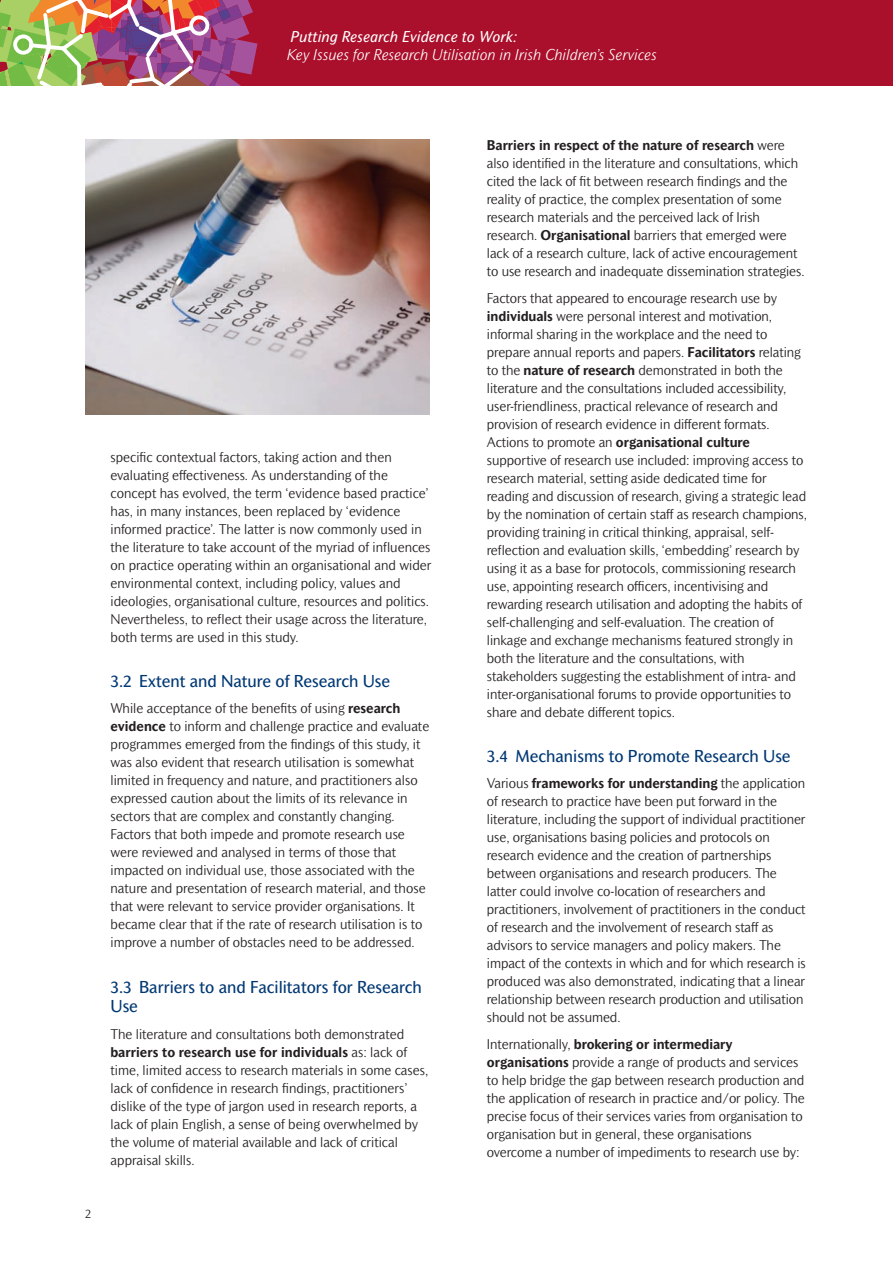
<style>
.page{position:relative;width:893px;height:1263px;background:#fff}
.page>*{position:absolute;margin:0;border:0;box-sizing:border-box;transform-origin:0 0}
.t1{font:16.5px/19.8px "Mahsuri Sans MT Std";color:#013874}
.t2{font:italic 300 15px "Mahsuri Sans MT Std";color:#fff}
.t3{font:italic 15px "Mahsuri Sans MT Std";color:#fff}
.t4{font:300 13.5px/18px "Mahsuri Sans MT Std";letter-spacing:-.005em;color:#231f20}
.t5{font:300 12px "Mahsuri Sans MT Std";color:#231f20}
.s1{font-weight:700}
</style>
<div class="page">
<div style="left:0;top:0;width:893px;height:85px;background:#aa0f2b"></div>
<svg style="left:0;top:0;width:257px;height:85px"></svg>
<img style="left:85px;top:140px;width:345px;height:274px">
<p class="t3" style="left:291px;top:31px;width:228px">Putting Research Evidence to Work:</p>
<p class="t2" style="left:287px;top:49px;width:371px">Key Issues for Research Utilisation in Irish Children’s Services</p>
<p class="t5" style="left:85px;top:1209px;width:7px">2</p>
<p class="t4" style="left:111px;top:449px;width:323px">specific contextual factors, taking action and then evaluating effectiveness. As understanding of the concept has evolved, the term ‘evidence based practice’ has, in many instances, been replaced by ‘evidence informed practice’. The latter is now commonly used in the literature to take account of the myriad of influences on practice operating within an organisational and wider environmental context, including policy, values and ideologies, organisational culture, resources and politics.<br>Nevertheless, to reflect their usage across the literature, both terms are used in this study.</p>
<p class="t1" style="left:111px;top:672px;width:281px">3.2 Extent and Nature of Research Use</p>
<p class="t4" style="left:111px;top:701px;width:320px">While acceptance of the benefits of using <span class="s1">research evidence</span> to inform and challenge practice and evaluate programmes emerged from the findings of this study, it was also evident that research utilisation is somewhat limited in frequency and nature, and practitioners also expressed caution about the limits of its relevance in sectors that are complex and constantly changing.<br>Factors that both impede and promote research use were reviewed and analysed in terms of those that impacted on individual use, those associated with the nature and presentation of research material, and those that were relevant to service provider organisations. It became clear that if the rate of research utilisation is to improve a number of obstacles need to be addressed.</p>
<p class="t1" style="left:111px;top:978px;width:313px">3.3 Barriers to and Facilitators for Research<br>Use</p>
<p class="t4" style="left:111px;top:1026px;width:319px">The literature and consultations both demonstrated <span class="s1">barriers to research use for individuals</span> as: lack of time, limited access to research materials in some cases, lack of confidence in research findings, practitioners’ dislike of the type of jargon used in research reports, a lack of plain English, a sense of being overwhelmed by the volume of material available and lack of critical appraisal skills.</p>
<p class="t4" style="left:487px;top:137px;width:319px"><span class="s1">Barriers in respect of the nature of research</span> were also identified in the literature and consultations, which cited the lack of fit between research findings and the reality of practice, the complex presentation of some research materials and the perceived lack of Irish research. <span class="s1">Organisational</span> barriers that emerged were lack of a research culture, lack of active encouragement to use research and inadequate dissemination strategies.</p>
<p class="t4" style="left:487px;top:290px;width:322px">Factors that appeared to encourage research use by <span class="s1">individuals</span> were personal interest and motivation, informal sharing in the workplace and the need to prepare annual reports and papers. <span class="s1">Facilitators</span> relating to the <span class="s1">nature of research</span> demonstrated in both the literature and the consultations included accessibility, user-friendliness, practical relevance of research and provision of research evidence in different formats.<br>Actions to promote an <span class="s1">organisational culture </span>supportive of research use included: improving access to research material, setting aside dedicated time for reading and discussion of research, giving a strategic lead by the nomination of certain staff as research champions, providing training in critical thinking, appraisal, self&shy;reflection and evaluation skills, ‘embedding’ research by using it as a base for protocols, commissioning research use, appointing research officers, incentivising and rewarding research utilisation and adopting the habits of self-challenging and self-evaluation. The creation of linkage and exchange mechanisms featured strongly in both the literature and the consultations, with stakeholders suggesting the establishment of intra- and inter-organisational forums to provide opportunities to share and debate different topics.</p>
<p class="t1" style="left:487px;top:747px;width:305px">3.4 Mechanisms to Promote Research Use</p>
<p class="t4" style="left:487px;top:775px;width:320px">Various <span class="s1">frameworks for understanding</span> the application of research to practice have been put forward in the literature, including the support of individual practitioner use, organisations basing policies and protocols on research evidence and the creation of partnerships between organisations and research producers. The latter could involve co-location of researchers and practitioners, involvement of practitioners in the conduct of research and the involvement of research staff as advisors to service managers and policy makers. The impact of the contexts in which and for which research is produced was also demonstrated, indicating that a linear relationship between research production and utilisation should not be assumed.</p>
<p class="t4" style="left:487px;top:1036px;width:319px">Internationally, <span class="s1">brokering or intermediary organisations</span> provide a range of products and services to help bridge the gap between research production and the application of research in practice and/or policy. The precise focus of their services varies from organisation to organisation but in general, these organisations overcome a number of impediments to research use by:</p>
</div>
